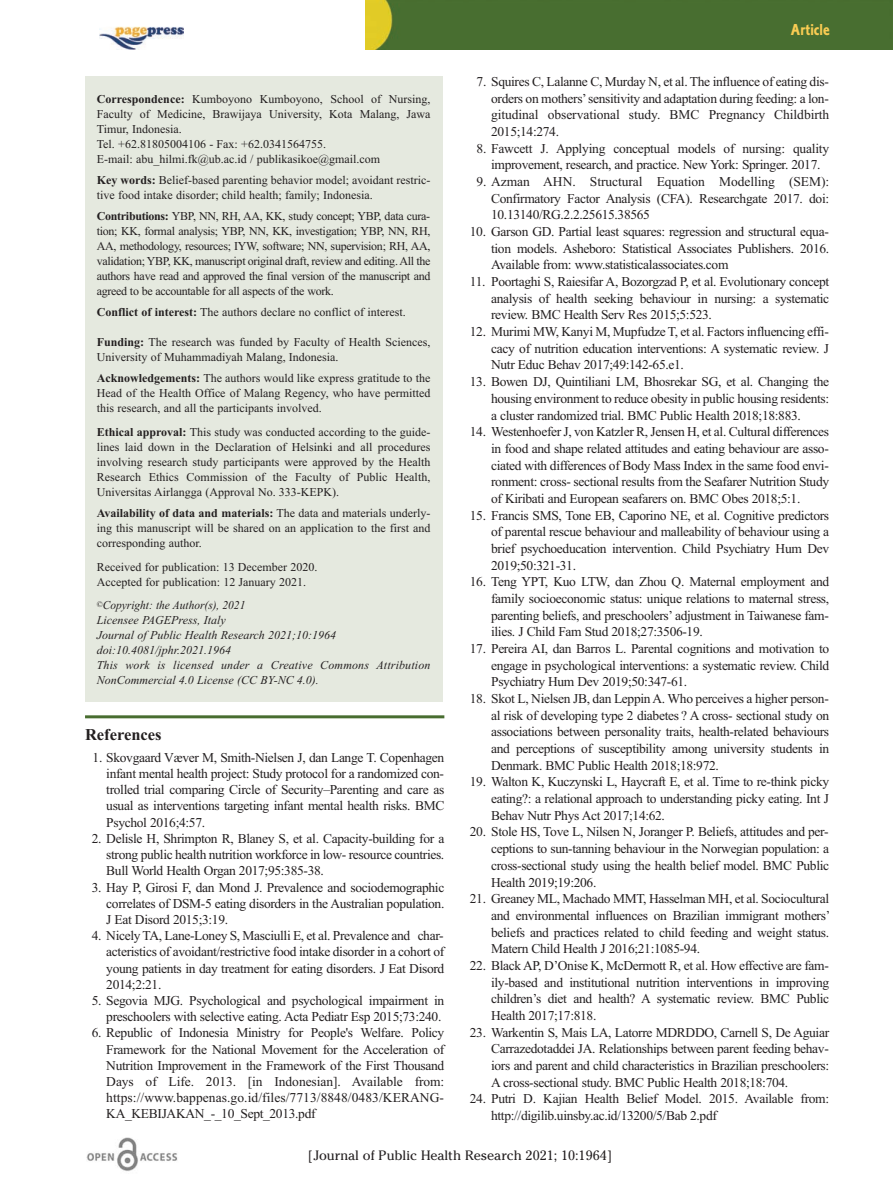
<style>
.page{position:relative;width:893px;height:1191px;background:#fff}
.page>*{position:absolute;margin:0;border:0;box-sizing:border-box;transform-origin:0 0}
.t1{font:700 16.5px "Times New Roman";color:#231f20}
.t2{font:16.5px "Corinthian Bold Condensed Plain";color:#f9cc53}
.t3{font:13.5px/16.6px "Times New Roman";letter-spacing:-.025em;color:#231f20;text-align:justify}
.t4{font:13.5px "Cheltenham";color:#231f20}
.t5{font:12px/15px "Times New Roman";color:#231f20}
.t6{font:italic 12px/15px "Times New Roman";color:#231f20;scale:.95 1}
.s1{font-weight:700}
</style>
<div class="page">
<hr style="left:85px;top:715px;width:359px;height:3px;background:#486d30">
<img style="left:86px;top:1137px;width:92px;height:35px">
<div style="left:366px;top:0;width:527px;height:49px;background:#486e30"></div>
<img style="left:100px;top:26px;width:84px;height:24px">
<div style="left:85px;top:77px;width:357px;height:625px;background:#e5e9df"></div>
<p class="t2" style="left:791px;top:24px;width:40px">Article</p>
<p class="t3" style="left:491px;top:73px;width:340px;text-indent:-15px">7. Squires C, Lalanne C, Murday N, et al. The influence of eating dis&shy;orders on mothers’ sensitivity and adaptation during feeding: a lon&shy;gitudinal observational study. BMC Pregnancy Childbirth 2015;14:274.</p>
<p class="t3" style="left:477px;top:140px;width:354px;text-align:center">8. Fawcett J. Applying conceptual models of nursing: quality improvement, research, and practice. New York: Springer. 2017.</p>
<p class="t3" style="left:491px;top:173px;width:340px;text-indent:-15px">9. Azman AHN. Structural Equation Modelling (SEM):<br>Confirmatory Factor Analysis (CFA). Researchgate 2017. doi:<br>10.13140/RG.2.2.25615.38565</p>
<p class="t3" style="left:491px;top:223px;width:340px;text-indent:-21px">10. Garson GD. Partial least squares: regression and structural equa&shy;tion models. Asheboro: Statistical Associates Publishers. 2016.<br>Available from: www.statisticalassociates.com</p>
<p class="t3" style="left:491px;top:273px;width:340px;text-indent:-21px">11. Poortaghi S, Raiesifar A, Bozorgzad P, et al. Evolutionary concept analysis of health seeking behaviour in nursing: a systematic review. BMC Health Serv Res 2015;5:523.</p>
<p class="t3" style="left:491px;top:323px;width:340px;text-indent:-21px">12. Murimi MW, Kanyi M, Mupfudze T, et al. Factors influencing effi&shy;cacy of nutrition education interventions: A systematic review. J Nutr Educ Behav 2017;49:142-65.e1.</p>
<p class="t3" style="left:491px;top:373px;width:340px;text-indent:-21px">13. Bowen DJ, Quintiliani LM, Bhosrekar SG, et al. Changing the housing environment to reduce obesity in public housing residents: a cluster randomized trial. BMC Public Health 2018;18:883.</p>
<p class="t3" style="left:491px;top:423px;width:340px;text-indent:-21px">14. Westenhoefer J, von Katzler R, Jensen H, et al. Cultural differences in food and shape related attitudes and eating behaviour are asso&shy;ciated with differences of Body Mass Index in the same food envi&shy;ronment: cross- sectional results from the Seafarer Nutrition Study of Kiribati and European seafarers on. BMC Obes 2018;5:1.</p>
<p class="t3" style="left:491px;top:506px;width:340px;text-indent:-21px">15. Francis SMS, Tone EB, Caporino NE, et al. Cognitive predictors of parental rescue behaviour and malleability of behaviour using a brief psychoeducation intervention. Child Psychiatry Hum Dev 2019;50:321-31.</p>
<p class="t3" style="left:491px;top:573px;width:340px;text-indent:-21px">16. Teng YPT, Kuo LTW, dan Zhou Q. Maternal employment and family socioeconomic status: unique relations to maternal stress, parenting beliefs, and preschoolers’ adjustment in Taiwanese fam&shy;ilies. J Child Fam Stud 2018;27:3506-19.</p>
<p class="t3" style="left:491px;top:640px;width:340px;text-indent:-21px">17. Pereira AI, dan Barros L. Parental cognitions and motivation to engage in psychological interventions: a systematic review. Child Psychiatry Hum Dev 2019;50:347-61.</p>
<p class="t3" style="left:491px;top:690px;width:340px;text-indent:-21px">18. Skot L, Nielsen JB, dan Leppin A. Who perceives a higher person&shy;al risk of developing type 2 diabetes ? A cross- sectional study on associations between personality traits, health-related behaviours and perceptions of susceptibility among university students in Denmark. BMC Public Health 2018;18:972.</p>
<p class="t3" style="left:491px;top:773px;width:340px;text-indent:-21px">19. Walton K, Kuczynski L, Haycraft E, et al. Time to re-think picky eating?: a relational approach to understanding picky eating. Int J Behav Nutr Phys Act 2017;14:62.</p>
<p class="t3" style="left:491px;top:823px;width:340px;text-indent:-21px">20. Stole HS, Tove L, Nilsen N, Joranger P. Beliefs, attitudes and per&shy;ceptions to sun-tanning behaviour in the Norwegian population: a cross-sectional study using the health belief model. BMC Public Health 2019;19:206.</p>
<p class="t3" style="left:491px;top:890px;width:341px;text-indent:-21px">21. Greaney ML, Machado MMT, Hasselman MH, et al. Sociocultural and environmental influences on Brazilian immigrant mothers’ beliefs and practices related to child feeding and weight status.<br>Matern Child Health J 2016;21:1085-94.</p>
<p class="t3" style="left:491px;top:957px;width:340px;text-indent:-21px">22. Black AP, D’Onise K, McDermott R, et al. How effective are fam&shy;ily-based and institutional nutrition interventions in improving children’s diet and health? A systematic review. BMC Public Health 2017;17:818.</p>
<p class="t3" style="left:491px;top:1023px;width:340px;text-indent:-21px">23. Warkentin S, Mais LA, Latorre MDRDDO, Carnell S, De Aguiar Carrazedotaddei JA. Relationships between parent feeding behav&shy;iors and parent and child characteristics in Brazilian preschoolers:<br>A cross-sectional study. BMC Public Health 2018;18:704.</p>
<p class="t3" style="left:491px;top:1090px;width:340px;text-indent:-21px">24. Putri D. Kajian Health Belief Model. 2015. Available from: http://digilib.uinsby.ac.id/13200/5/Bab 2.pdf</p>
<p class="t4" style="left:308px;top:1147px;width:306px">[Journal of Public Health Research 2021; 10:1964]</p>
<p class="t5" style="left:97px;top:91px;width:335px"><span class="s1">Correspondence:</span> Kumboyono Kumboyono, School of Nursing, Faculty of Medicine, Brawijaya University, Kota Malang, Jawa Timur, Indonesia.<br>Tel. +62.81805004106 - Fax: +62.0341564755.<br>E-mail: abu_hilmi.fk@ub.ac.id / publikasikoe@gmail.com</p>
<p class="t5" style="left:97px;top:172px;width:335px"><span class="s1">Key words:</span> Belief-based parenting behavior model; avoidant restric&shy;tive food intake disorder; child health; family; Indonesia.</p>
<p class="t5" style="left:97px;top:208px;width:335px;text-align:justify"><span class="s1">Contributions:</span> YBP, NN, RH, AA, KK, study concept; YBP, data cura&shy;tion; KK, formal analysis; YBP, NN, KK, investigation; YBP, NN, RH, AA, methodology, resources; IYW, software; NN, supervision; RH, AA, validation; YBP, KK, manuscript original draft, review and editing. All the authors have read and approved the final version of the manuscript and agreed to be accountable for all aspects of the work.</p>
<p class="t5" style="left:97px;top:304px;width:310px"><span class="s1">Conflict of interest:</span> The authors declare no conflict of interest.</p>
<p class="t5" style="left:97px;top:334px;width:335px"><span class="s1">Funding:</span> The research was funded by Faculty of Health Sciences,<br>University of Muhammadiyah Malang, Indonesia.</p>
<p class="t5" style="left:97px;top:370px;width:335px;text-align:justify"><span class="s1">Acknowledgements:</span> The authors would like express gratitude to the Head of the Health Office of Malang Regency, who have permitted this research, and all the participants involved.</p>
<p class="t5" style="left:97px;top:424px;width:335px;text-align:justify"><span class="s1">Ethical approval:</span> This study was conducted according to the guide&shy;lines laid down in the Declaration of Helsinki and all procedures involving research study participants were approved by the Health Research Ethics Commission of the Faculty of Public Health, Universitas Airlangga (Approval No. 333-KEPK).</p>
<p class="t5" style="left:97px;top:505px;width:335px;text-align:justify"><span class="s1">Availability of data and materials:</span> The data and materials underly&shy;ing this manuscript will be shared on an application to the first and corresponding author.</p>
<p class="t5" style="left:97px;top:559px;width:222px">Received for publication: 13 December 2020.<br>Accepted for publication: 12 January 2021.</p>
<p class="t6" style="left:97px;top:597px;width:353px"><sup>©</sup>Copyright: the Author(s), 2021<br>Licensee PAGEPress, Italy<br>Journal of Public Health Research 2021;10:1964 doi:10.4081/jphr.2021.1964<br>This work is licensed under a Creative Commons Attribution NonCommercial 4.0 License (CC BY-NC 4.0).</p>
<p class="t1" style="left:85px;top:724px;width:78px">References</p>
<p class="t3" style="left:106px;top:749px;width:340px;line-height:16.2px;text-indent:-14px">1. Skovgaard Væver M, Smith-Nielsen J, dan Lange T. Copenhagen infant mental health project: Study protocol for a randomized con&shy;trolled trial comparing Circle of Security–Parenting and care as usual as interventions targeting infant mental health risks. BMC Psychol 2016;4:57.</p>
<p class="t3" style="left:106px;top:830px;width:340px;line-height:16.2px;text-indent:-15px">2. Delisle H, Shrimpton R, Blaney S, et al. Capacity-building for a strong public health nutrition workforce in low- resource countries.<br>Bull World Health Organ 2017;95:385-38.</p>
<p class="t3" style="left:106px;top:878px;width:340px;line-height:16.2px;text-indent:-15px">3. Hay P, Girosi F, dan Mond J. Prevalence and sociodemographic correlates of DSM-5 eating disorders in the Australian population.<br>J Eat Disord 2015;3:19.</p>
<p class="t3" style="left:106px;top:927px;width:340px;line-height:16.2px;text-indent:-15px">4. Nicely TA, Lane-Loney S, Masciulli E, et al. Prevalence and char&shy;acteristics of avoidant/restrictive food intake disorder in a cohort of young patients in day treatment for eating disorders. J Eat Disord 2014;2:21.</p>
<p class="t3" style="left:92px;top:992px;width:354px;line-height:16.2px;text-align:right">5. Segovia MJG. Psychological and psychological impairment in preschoolers with selective eating. Acta Pediatr Esp 2015;73:240.</p>
<p class="t3" style="left:106px;top:1024px;width:340px;line-height:16.2px;text-indent:-15px">6. Republic of Indonesia Ministry for People's Welfare. Policy Framework for the National Movement for the Acceleration of Nutrition Improvement in the Framework of the First Thousand Days of Life. 2013. [in Indonesian]. Available from: https://www.bappenas.go.id/files/7713/8848/0483/KERANG-KA_KEBIJAKAN_-_10_Sept_2013.pdf</p>
</div>
